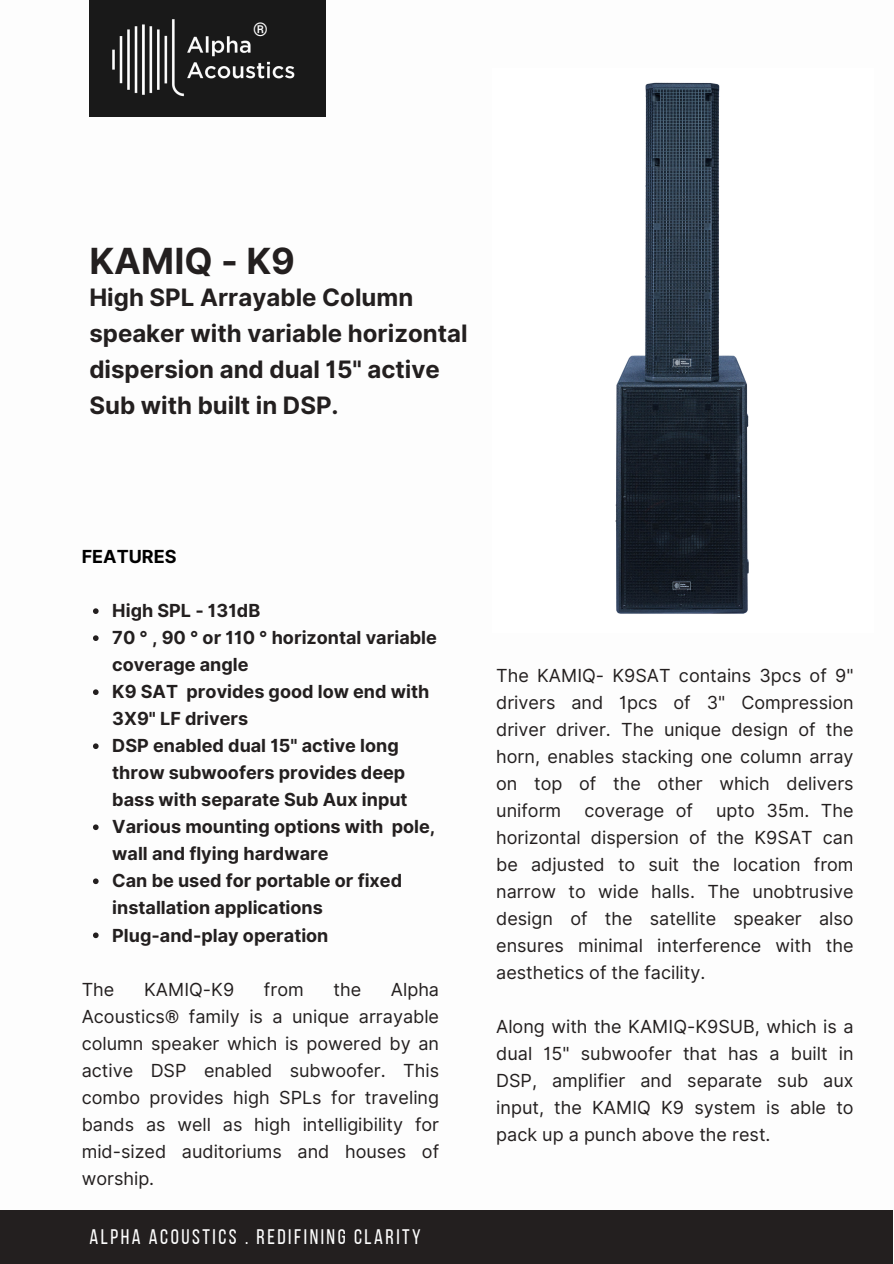
<style>
.page{position:relative;width:894px;height:1264px;background:#fff}
.page>*{position:absolute;margin:0;border:0;box-sizing:border-box;transform-origin:0 0}
.t1{font:700 36px "Inter";color:#231f1f}
.t2{font:700 24px/36px "Inter";color:#231f1f}
.t3{font:21px "Bebas Neue";letter-spacing:.12em;color:#fdfdfd}
.t4{font:18.75px "Inter";color:#fdfdfd}
.t5{font:18px/27px "Inter";color:#231f1f;text-align:justify}
.t6{font:700 18px/27px "Inter";color:#231f1f}
.t7{font:700 18px "Inter";color:#000}
</style>
<div class="page">
<img style="left:89px;top:0;width:237px;height:117px">
<div style="left:0;top:1209px;width:892px;height:54px;background:#231f1f"></div>
<svg style="left:93px;top:608px;width:6px;height:6px"></svg>
<svg style="left:93px;top:635px;width:6px;height:6px"></svg>
<svg style="left:93px;top:689px;width:6px;height:6px"></svg>
<svg style="left:93px;top:743px;width:6px;height:6px"></svg>
<svg style="left:93px;top:824px;width:6px;height:6px"></svg>
<svg style="left:93px;top:878px;width:6px;height:6px"></svg>
<svg style="left:93px;top:932px;width:6px;height:6px"></svg>
<img style="left:615px;top:82px;width:134px;height:532px">
<p class="t4" style="left:253px;top:18px;width:17px">®</p>
<p class="t1" style="left:89px;top:240px;width:207px">KAMIQ - K9</p>
<p class="t2" style="left:89px;top:279px;width:379px">High SPL Arrayable Column speaker with variable horizontal dispersion and dual 15" active<br>Sub with built in DSP.</p>
<h1 class="t7" style="left:82px;top:546px;width:96px">FEATURES</h1>
<h2 class="t6" style="left:112px;top:597px;width:149px">High SPL - 131dB</h2>
<h4 class="t6" style="left:112px;top:624px;width:326px">70 ° , 90 ° or 110 ° horizontal variable coverage angle</h4>
<p class="t6" style="left:112px;top:678px;width:318px">K9 SAT provides good low end with<br>3X9" LF drivers</p>
<p class="t6" style="left:112px;top:732px;width:297px">DSP enabled dual 15" active long throw subwoofers provides deep bass with separate Sub Aux input</p>
<p class="t6" style="left:112px;top:813px;width:324px">Various mounting options with pole, wall and flying hardware</p>
<p class="t6" style="left:112px;top:867px;width:291px">Can be used for portable or fixed installation applications</p>
<p class="t6" style="left:112px;top:921px;width:217px">Plug-and-play operation</p>
<p class="t5" style="left:82px;top:975px;width:34px">The</p>
<p class="t5" style="left:144px;top:975px;width:92px">KAMIQ-K9</p>
<p class="t5" style="left:264px;top:975px;width:41px">from</p>
<p class="t5" style="left:333px;top:975px;width:29px">the</p>
<p class="t5" style="left:82px;top:975px;width:359px;text-indent:309px">Alpha Acoustics® family is a unique arrayable column speaker which is powered by an active DSP enabled subwoofer. This combo provides high SPLs for traveling bands as well as high intelligibility for mid-sized auditoriums and houses of worship.</p>
<p class="t3" style="left:89px;top:1228px;width:333px">ALPHA ACOUSTICS . REDIFINING CLARITY</p>
<p class="t5" style="left:496px;top:661px;width:359px">The KAMIQ- K9SAT contains 3pcs of 9" drivers and 1pcs of 3" Compression driver driver. The unique design of the horn, enables stacking one column array on top of the other which delivers uniform</p>
<p class="t5" style="left:584px;top:796px;width:110px">coverage of</p>
<p class="t5" style="left:496px;top:796px;width:359px;text-indent:220px">upto 35m. The horizontal dispersion of the K9SAT can be adjusted to suit the location from narrow to wide halls. The unobtrusive design of the satellite speaker also ensures minimal interference with the aesthetics of the facility.</p>
<p class="t5" style="left:496px;top:1012px;width:359px">Along with the KAMIQ-K9SUB, which is a dual 15" subwoofer that has a built in DSP, amplifier and separate sub aux input, the KAMIQ K9 system is able to pack up a punch above the rest.</p>
</div>
